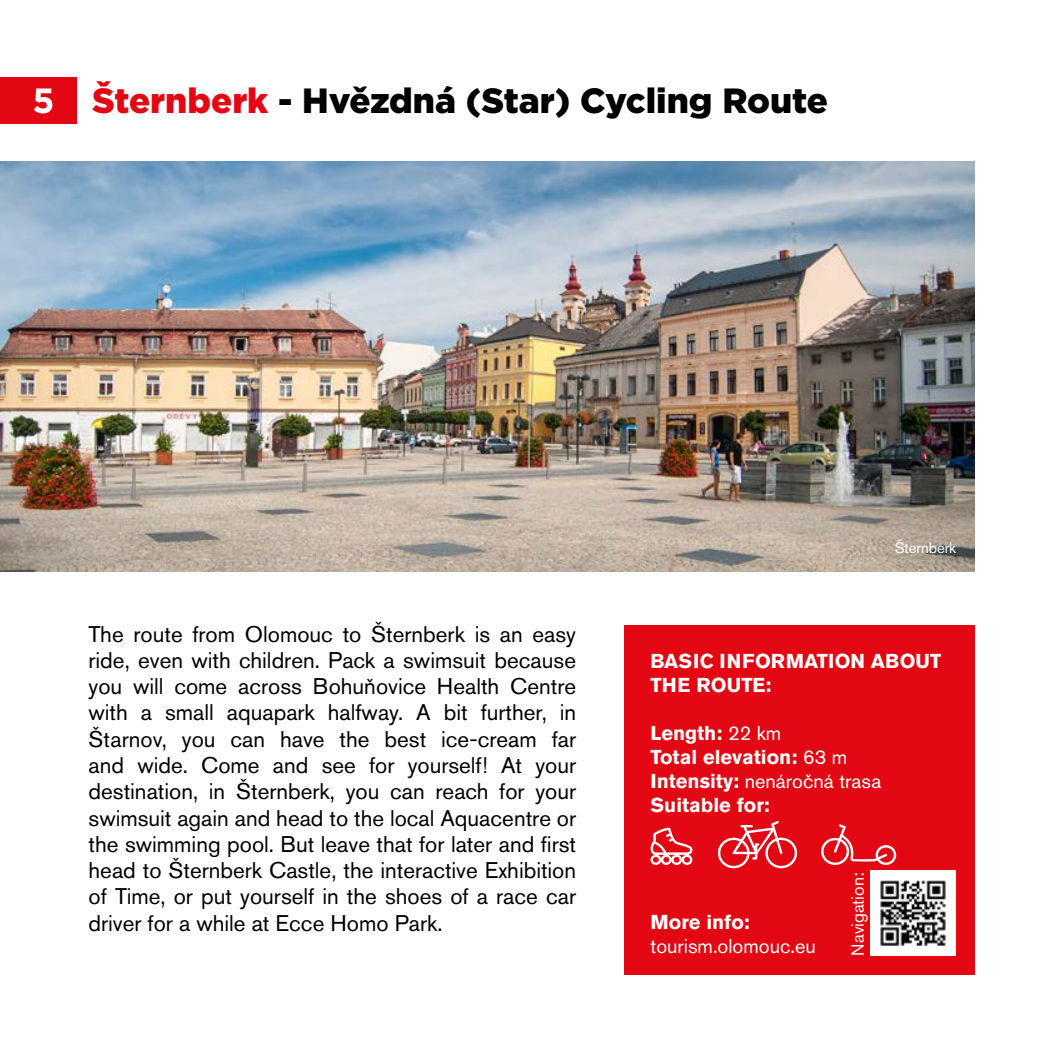
<style>
.page{position:relative;width:1063px;height:1063px;background:#fff}
.page>*{position:absolute;margin:0;border:0;box-sizing:border-box;transform-origin:0 0}
.t1{font:900 35px "Gotham";color:#000}
.t2{font:22.5px/26.2px "Akzidenz Grotesk Pro";color:#000;text-align:justify}
.t3{font:700 20px/24px "Akzidenz Grotesk Pro";color:#fff}
.t4{font:20px "Akzidenz Grotesk Pro";color:#fff}
.t5{font:17.5px "Akzidenz Grotesk Pro";color:#fff}
.t6{font:15px "Akzidenz Grotesk Pro";letter-spacing:-.01em;color:#fff}
.s1{font-weight:700;color:#fff}
.s2{color:#e30613}
.s3{font-weight:400}
</style>
<div class="page">
<div style="left:0;top:77px;width:77px;height:47px;background:#e30713"></div>
<div style="left:624px;top:625px;width:350px;height:349px;background:#e30713"></div>
<img style="left:0;top:162px;width:974px;height:410px">
<img style="left:871px;top:871px;width:84px;height:85px">
<svg style="left:650px;top:828px;width:42px;height:37px"></svg>
<svg style="left:717px;top:821px;width:81px;height:48px"></svg>
<svg style="left:821px;top:824px;width:75px;height:41px"></svg>
<h1 class="t1" style="left:32px;top:77px;width:797px"><span class="s1">5</span> <span class="s2">Šternberk</span> - Hvězdná (Star) Cycling Route</h1>
<p class="t6" style="left:895px;top:538px;width:63px">Šternberk</p>
<p class="t2" style="left:89px;top:621px;width:489px">The route from Olomouc to Šternberk is an easy ride, even with children. Pack a swimsuit because you will come across Bohuňovice Health Centre with a small aquapark halfway. A bit further, in Štarnov, you can have the best ice-cream far and wide. Come and see for yourself! At your destination, in Šternberk, you can reach for your swimsuit again and head to the local Aquacentre or the swimming pool. But leave that for later and first head to Šternberk Castle, the interactive Exhibition of Time, or put yourself in the shoes of a race car driver for a while at Ecce Homo Park.</p>
<p class="t3" style="left:651px;top:649px;width:292px">BASIC INFORMATION ABOUT<br>THE ROUTE:</p>
<p class="t3" style="left:651px;top:721px;width:232px">Length: <span class="s3">22 km<br></span>Total elevation: <span class="s3">63 m<br></span>Intensity: <span class="s3">nenáročná trasa<br></span>Suitable for:</p>
<p class="t3" style="left:651px;top:910px;width:101px">More info:</p>
<p class="t4" style="left:651px;top:933px;width:167px">tourism.olomouc.eu</p>
<p class="t5" style="left:847px;top:956px;width:85px;rotate:-90deg">Navigation:</p>
</div>
